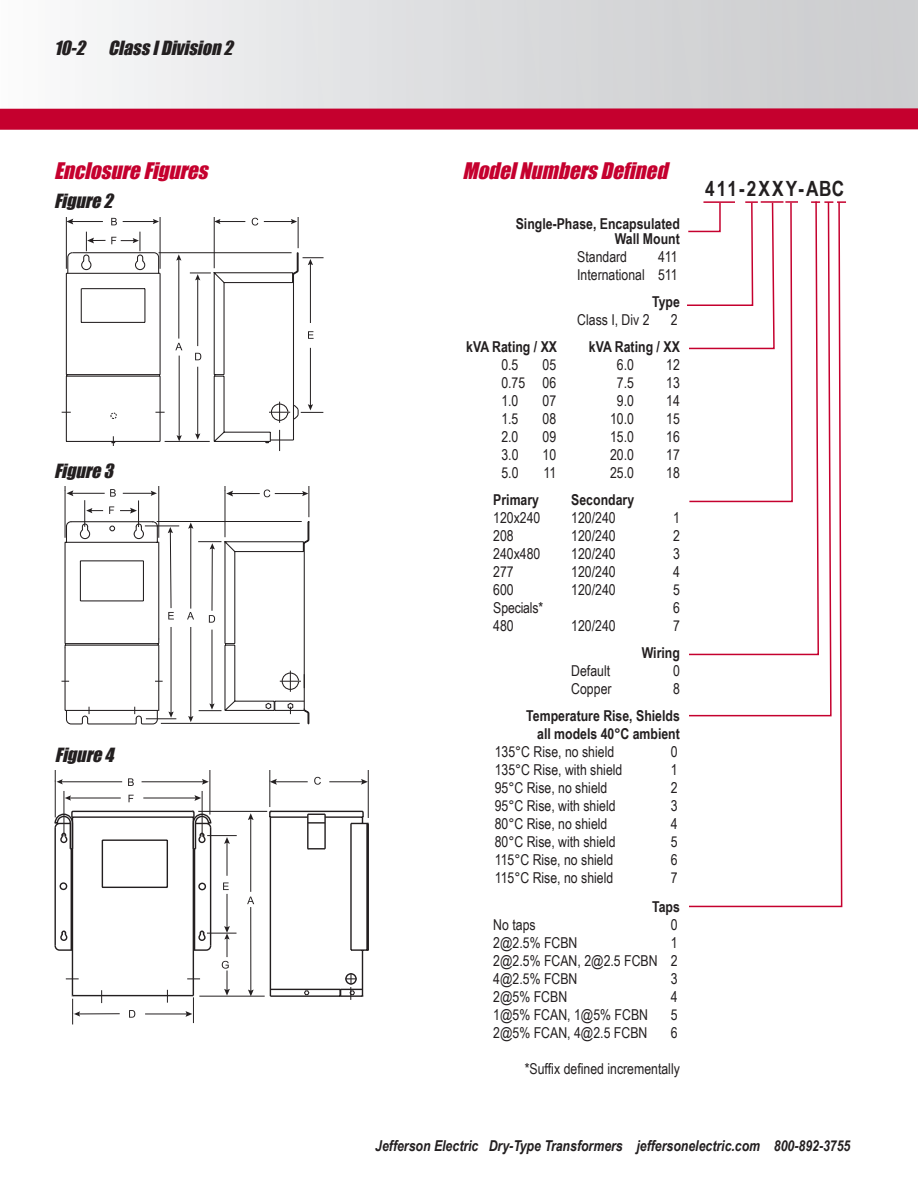
<style>
.page{position:relative;width:918px;height:1188px;background:#fff}
.page>*{position:absolute;margin:0;border:0;box-sizing:border-box;transform-origin:0 0}
.t1{font:italic 21px "Impact";color:#c5002e}
.t2{font:700 21px "Arial Narrow";letter-spacing:.1em;color:#231f20}
.t3{font:italic 18px "Impact";color:#231f20}
.t4{font:15px/18px "Arial Narrow";color:#231f20;text-align:right}
.t5{font:700 15px/15px "Arial Narrow";color:#231f20;text-align:right}
.t6{font:italic 700 15px "Arial Narrow";color:#231f20}
</style>
<div class="page">
<div style="left:0;top:0;width:918px;height:117px;background:linear-gradient(to right,#f7f7f8,#c7c8cb)"></div>
<svg style="left:0;top:97px;width:918px;height:33px;background:#ce516f"></svg>
<svg style="left:689px;top:203px;width:154px;height:705px"></svg>
<svg style="left:689px;top:203px;width:143px;height:514px"></svg>
<svg style="left:689px;top:203px;width:131px;height:453px"></svg>
<svg style="left:811px;top:201px;width:35px;height:2px"></svg>
<svg style="left:687px;top:201px;width:111px;height:302px"></svg>
<hr style="left:71px;top:221px;width:32px;height:1px;background:#231f20">
<svg style="left:67px;top:219px;width:6px;height:5px"></svg>
<hr style="left:123px;top:221px;width:32px;height:1px;background:#231f20">
<svg style="left:153px;top:219px;width:6px;height:5px"></svg>
<hr style="left:66px;top:217px;width:1px;height:52px;background:#231f20">
<hr style="left:160px;top:217px;width:1px;height:52px;background:#231f20">
<svg style="left:215px;top:219px;width:30px;height:5px"></svg>
<svg style="left:264px;top:219px;width:33px;height:5px"></svg>
<hr style="left:214px;top:217px;width:1px;height:51px;background:#231f20">
<hr style="left:298px;top:217px;width:1px;height:31px;background:#231f20">
<svg style="left:111px;top:218px;width:6px;height:7px"></svg>
<svg style="left:252px;top:218px;width:6px;height:8px"></svg>
<svg style="left:62px;top:232px;width:262px;height:219px"></svg>
<hr style="left:65px;top:486px;width:1px;height:52px;background:#231f20">
<hr style="left:158px;top:486px;width:1px;height:52px;background:#231f20">
<hr style="left:225px;top:486px;width:1px;height:51px;background:#231f20">
<hr style="left:308px;top:486px;width:1px;height:31px;background:#231f20">
<svg style="left:62px;top:489px;width:247px;height:235px"></svg>
<hr style="left:61px;top:781px;width:61px;height:1px;background:#231f20">
<hr style="left:55px;top:771px;width:1px;height:46px;background:#231f20">
<hr style="left:275px;top:781px;width:33px;height:1px;background:#231f20">
<hr style="left:329px;top:781px;width:34px;height:1px;background:#231f20">
<svg style="left:361px;top:779px;width:7px;height:6px"></svg>
<hr style="left:269px;top:771px;width:1px;height:36px;background:#231f20">
<hr style="left:368px;top:771px;width:1px;height:47px;background:#231f20">
<svg style="left:54px;top:779px;width:9px;height:5px"></svg>
<svg style="left:269px;top:779px;width:8px;height:6px"></svg>
<svg style="left:65px;top:810px;width:304px;height:188px"></svg>
<svg style="left:129px;top:1010px;width:6px;height:8px"></svg>
<hr style="left:227px;top:894px;width:1px;height:34px;background:#231f20">
<hr style="left:227px;top:842px;width:1px;height:34px;background:#231f20">
<svg style="left:224px;top:837px;width:6px;height:7px"></svg>
<hr style="left:210px;top:771px;width:1px;height:44px;background:#231f20">
<hr style="left:64px;top:791px;width:1px;height:45px;background:#231f20">
<hr style="left:202px;top:791px;width:1px;height:46px;background:#231f20">
<hr style="left:207px;top:933px;width:30px;height:1px;background:#231f20">
<hr style="left:142px;top:781px;width:62px;height:1px;background:#231f20">
<svg style="left:202px;top:779px;width:7px;height:6px"></svg>
<hr style="left:143px;top:798px;width:54px;height:1px;background:#231f20">
<svg style="left:194px;top:795px;width:7px;height:6px"></svg>
<hr style="left:69px;top:798px;width:52px;height:1px;background:#231f20">
<svg style="left:65px;top:795px;width:6px;height:6px"></svg>
<hr style="left:78px;top:1013px;width:42px;height:1px;background:#231f20">
<svg style="left:72px;top:999px;width:8px;height:25px"></svg>
<hr style="left:145px;top:1014px;width:43px;height:1px;background:#231f20">
<svg style="left:186px;top:997px;width:8px;height:26px"></svg>
<svg style="left:247px;top:897px;width:7px;height:7px"></svg>
<svg style="left:129px;top:795px;width:5px;height:7px"></svg>
<svg style="left:223px;top:882px;width:6px;height:8px"></svg>
<svg style="left:314px;top:777px;width:7px;height:8px"></svg>
<svg style="left:128px;top:778px;width:6px;height:8px"></svg>
<svg style="left:222px;top:926px;width:8px;height:70px"></svg>
<svg style="left:54px;top:810px;width:158px;height:142px"></svg>
<p class="t3" style="left:54px;top:34px;width:38px">10-2</p>
<p class="t3" style="left:108px;top:34px;width:132px">ClassIDivision2</p>
<h1 class="t1" style="left:54px;top:154px;width:162px">EnclosureFigures</h1>
<p class="t3" style="left:54px;top:187px;width:66px">Figure2</p>
<p class="t3" style="left:54px;top:457px;width:66px">Figure3</p>
<p class="t3" style="left:55px;top:741px;width:66px">Figure4</p>
<h1 class="t1" style="left:462px;top:154px;width:213px">ModelNumbersDefined</h1>
<p class="t5" style="left:516px;top:216px;width:166px">Single-Phase, Encapsulated<br>Wall Mount</p>
<p class="t4" style="left:577px;top:247px;width:51px">Standard</p>
<p class="t4" style="left:577px;top:247px;width:102px">411<br>International 511</p>
<p class="t5" style="left:652px;top:294px;width:29px">Type</p>
<p class="t4" style="left:577px;top:310px;width:74px">Class I, Div 2</p>
<p class="t4" style="left:671px;top:310px;width:8px">2</p>
<p class="t5" style="left:466px;top:339px;width:92px">kVA Rating / XX</p>
<p class="t5" style="left:589px;top:339px;width:92px">kVA Rating / XX</p>
<p class="t4" style="left:501px;top:355px;width:19px">0.5</p>
<p class="t4" style="left:543px;top:355px;width:15px">05</p>
<p class="t4" style="left:617px;top:355px;width:19px">6.0</p>
<p class="t4" style="left:666px;top:355px;width:15px">12</p>
<p class="t4" style="left:501px;top:373px;width:56px">0.75 06</p>
<p class="t4" style="left:617px;top:373px;width:19px">7.5</p>
<p class="t4" style="left:666px;top:373px;width:15px">13</p>
<p class="t4" style="left:501px;top:391px;width:19px">1.0</p>
<p class="t4" style="left:543px;top:391px;width:15px">07</p>
<p class="t4" style="left:617px;top:391px;width:19px">9.0</p>
<p class="t4" style="left:666px;top:391px;width:15px">14</p>
<p class="t4" style="left:501px;top:409px;width:19px">1.5</p>
<p class="t4" style="left:543px;top:409px;width:15px">08</p>
<p class="t4" style="left:610px;top:409px;width:25px">10.0</p>
<p class="t4" style="left:666px;top:409px;width:15px">15</p>
<p class="t4" style="left:501px;top:427px;width:19px">2.0</p>
<p class="t4" style="left:543px;top:427px;width:15px">09</p>
<p class="t4" style="left:610px;top:427px;width:25px">15.0</p>
<p class="t4" style="left:666px;top:427px;width:15px">16</p>
<p class="t4" style="left:501px;top:445px;width:19px">3.0</p>
<p class="t4" style="left:543px;top:445px;width:15px">10</p>
<p class="t4" style="left:610px;top:445px;width:25px">20.0</p>
<p class="t4" style="left:666px;top:445px;width:15px">17</p>
<p class="t4" style="left:501px;top:463px;width:19px">5.0</p>
<p class="t4" style="left:543px;top:463px;width:14px">11</p>
<p class="t4" style="left:610px;top:463px;width:25px">25.0</p>
<p class="t4" style="left:666px;top:463px;width:15px">18</p>
<p class="t5" style="left:493px;top:492px;width:47px">Primary</p>
<p class="t5" style="left:571px;top:492px;width:64px">Secondary</p>
<p class="t4" style="left:493px;top:508px;width:49px">120x240</p>
<p class="t4" style="left:571px;top:508px;width:46px">120/240</p>
<p class="t4" style="left:673px;top:508px;width:8px">1</p>
<p class="t4" style="left:493px;top:526px;width:22px">208</p>
<p class="t4" style="left:571px;top:526px;width:46px">120/240</p>
<p class="t4" style="left:673px;top:526px;width:8px">2</p>
<p class="t4" style="left:493px;top:544px;width:49px">240x480</p>
<p class="t4" style="left:571px;top:544px;width:46px">120/240</p>
<p class="t4" style="left:673px;top:544px;width:8px">3</p>
<p class="t4" style="left:493px;top:562px;width:22px">277</p>
<p class="t4" style="left:571px;top:562px;width:46px">120/240</p>
<p class="t4" style="left:673px;top:562px;width:8px">4</p>
<p class="t4" style="left:493px;top:580px;width:22px">600</p>
<p class="t4" style="left:571px;top:580px;width:46px">120/240</p>
<p class="t4" style="left:673px;top:580px;width:8px">5</p>
<p class="t4" style="left:493px;top:598px;width:52px">Specials*</p>
<p class="t4" style="left:673px;top:598px;width:8px">6</p>
<p class="t4" style="left:493px;top:616px;width:22px">480</p>
<p class="t4" style="left:571px;top:616px;width:46px">120/240</p>
<p class="t4" style="left:673px;top:616px;width:8px">7</p>
<p class="t5" style="left:642px;top:645px;width:40px">Wiring</p>
<p class="t4" style="left:571px;top:661px;width:40px">Default</p>
<p class="t4" style="left:673px;top:661px;width:8px">0</p>
<p class="t4" style="left:571px;top:679px;width:42px">Copper</p>
<p class="t4" style="left:673px;top:679px;width:8px">8</p>
<p class="t5" style="left:526px;top:706px;width:155px;line-height:18px">Temperature Rise, Shields all models 40°C ambient</p>
<p class="t4" style="left:495px;top:742px;width:121px">135°C Rise, no shield</p>
<p class="t4" style="left:671px;top:742px;width:8px">0</p>
<p class="t4" style="left:495px;top:760px;width:129px">135°C Rise, with shield</p>
<p class="t4" style="left:671px;top:760px;width:8px">1</p>
<p class="t4" style="left:495px;top:778px;width:114px">95°C Rise, no shield</p>
<p class="t4" style="left:671px;top:778px;width:8px">2</p>
<p class="t4" style="left:495px;top:796px;width:122px">95°C Rise, with shield</p>
<p class="t4" style="left:671px;top:796px;width:8px">3</p>
<p class="t4" style="left:495px;top:814px;width:114px">80°C Rise, no shield</p>
<p class="t4" style="left:671px;top:814px;width:8px">4</p>
<p class="t4" style="left:495px;top:832px;width:122px">80°C Rise, with shield</p>
<p class="t4" style="left:671px;top:832px;width:8px">5</p>
<p class="t4" style="left:495px;top:850px;width:120px">115°C Rise, no shield</p>
<p class="t4" style="left:671px;top:850px;width:8px">6</p>
<p class="t4" style="left:495px;top:868px;width:120px">115°C Rise, no shield</p>
<p class="t4" style="left:671px;top:868px;width:8px">7</p>
<p class="t5" style="left:652px;top:898px;width:29px">Taps</p>
<p class="t4" style="left:493px;top:915px;width:44px">No taps</p>
<p class="t4" style="left:671px;top:915px;width:8px">0</p>
<p class="t4" style="left:493px;top:933px;width:86px">2@2.5% FCBN</p>
<p class="t4" style="left:493px;top:933px;width:186px;text-align:justify;text-indent:178px">1<br>2@2.5% FCAN, 2@2.5 FCBN 2<br>4@2.5% FCBN</p>
<p class="t4" style="left:671px;top:969px;width:8px">3</p>
<p class="t4" style="left:493px;top:987px;width:75px">2@5% FCBN</p>
<p class="t4" style="left:671px;top:987px;width:8px">4</p>
<p class="t4" style="left:493px;top:1005px;width:156px">1@5% FCAN, 1@5% FCBN</p>
<p class="t4" style="left:671px;top:1005px;width:8px">5</p>
<p class="t4" style="left:493px;top:1023px;width:156px">2@5% FCAN, 4@2.5 FCBN</p>
<p class="t4" style="left:671px;top:1023px;width:8px">6</p>
<p class="t4" style="left:525px;top:1059px;width:157px">*Suffix defined incrementally</p>
<h1 class="t2" style="left:705px;top:173px;width:141px">411-2XXY-ABC</h1>
<p class="t6" style="left:375px;top:1135px;width:477px">Jefferson Electric Dry-Type Transformers jeffersonelectric.com 800-892-3755</p>
</div>
